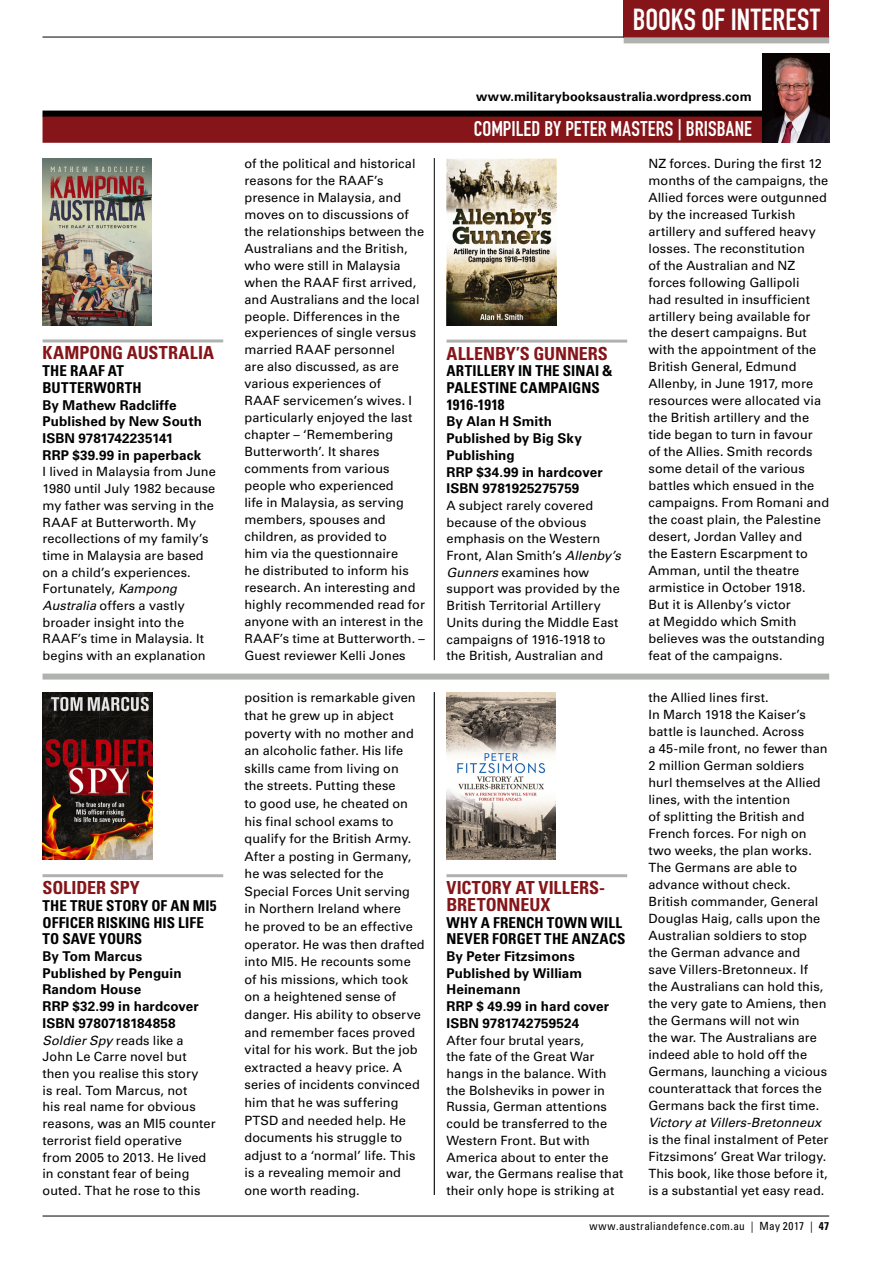
<style>
.page{position:relative;width:893px;height:1263px;background:#fff}
.page>*{position:absolute;margin:0;border:0;box-sizing:border-box;transform-origin:0 0}
.Strap{font:30px "DIN Engschrift Std";letter-spacing:.005em;color:#fff}
.Byline{font:21px "DIN Engschrift Std";letter-spacing:.01em;color:#fff}
.Book_name{font:700 condensed 18px/16.6px "Univers LT Std";color:#851519}
.Book_blurb{font:700 condensed 15px/16.6px "Univers LT Std";letter-spacing:.01em;color:#000}
.Book_details{font:700 13.5px/16.6px "Univers LT Std";letter-spacing:.005em;color:#000}
.Book_body{font:12.75px/17px "Univers LT Std";letter-spacing:.005em;color:#000}
.Book_body-2{font:700 12.75px "Univers LT Std";letter-spacing:.01em;color:#000}
.Folio{font:condensed 11.25px "Univers LT Std";letter-spacing:.03em;color:#000}
.s1{font-style:italic}
.s2{font-weight:700}
</style>
<div class="page">
<hr style="left:43px;top:339px;width:180px;height:3px;background:#b0b2b0">
<hr style="left:43px;top:874px;width:180px;height:3px;background:#b0b2b0">
<hr style="left:446px;top:340px;width:181px;height:3px;background:#b0b2b0">
<hr style="left:446px;top:874px;width:181px;height:3px;background:#b0b2b0">
<div style="left:43px;top:116px;width:786px;height:27px;background:#851519"></div>
<div style="left:43px;top:111px;width:786px;height:6px;background:#000"></div>
<img style="left:43px;top:158px;width:109px;height:167px">
<img style="left:43px;top:693px;width:110px;height:167px">
<img style="left:446px;top:158px;width:111px;height:167px">
<img style="left:446px;top:693px;width:110px;height:167px">
<hr style="left:434px;top:158px;width:1px;height:502px;background:#000">
<hr style="left:434px;top:692px;width:1px;height:503px;background:#000">
<div style="left:43px;top:673px;width:786px;height:6px;background:#b0b2b0"></div>
<hr style="left:43px;top:37px;width:786px;height:1px;background:#000">
<hr style="left:43px;top:1216px;width:786px;height:1px;background:#000">
<div style="left:624px;top:0;width:205px;height:37px;background:#851519"></div>
<div style="left:624px;top:37px;width:205px;height:6px;background:#b0b2b0"></div>
<img style="left:763px;top:53px;width:66px;height:90px">
<p class="Book_name" style="left:43px;top:345px;width:173px">KAMPONG AUSTRALIA</p>
<p class="Book_blurb" style="left:43px;top:362px;width:101px">THE RAAF AT<br>BUTTERWORTH</p>
<p class="Book_details" style="left:43px;top:397px;width:136px">By Mathew Radcliffe</p>
<p class="Book_details" style="left:43px;top:413px;width:161px">Published by New South</p>
<p class="Book_details" style="left:43px;top:430px;width:132px">ISBN 9781742235141</p>
<p class="Book_details" style="left:43px;top:447px;width:160px">RRP $39.99 in paperback</p>
<p class="Book_body" style="left:43px;top:464px;width:175px">I lived in Malaysia from June<br>1980 until July 1982 because my father was serving in the<br>RAAF at Butterworth. My recollections of my family’s time in Malaysia are based on a child’s experiences.<br>Fortunately, <span class="s1">Kampong<br>Australia</span> offers a vastly broader insight into the<br>RAAF’s time in Malaysia. It begins with an explanation</p>
<p class="Book_name" style="left:43px;top:879px;width:99px">SOLIDER SPY</p>
<p class="Book_blurb" style="left:43px;top:897px;width:175px">THE TRUE STORY OF AN MI5<br>OFFICER RISKING HIS LIFE<br>TO SAVE YOURS</p>
<p class="Book_details" style="left:43px;top:948px;width:101px">By Tom Marcus</p>
<p class="Book_details" style="left:43px;top:965px;width:141px">Published by Penguin<br>Random House</p>
<p class="Book_details" style="left:43px;top:998px;width:158px">RRP $32.99 in hardcover</p>
<p class="Book_details" style="left:43px;top:1015px;width:135px">ISBN 9780718184858</p>
<p class="Book_body" style="left:43px;top:1032px;width:175px"><span class="s1">Soldier Spy</span> reads like a<br>John Le Carre novel but then you realise this story<br>is real. Tom Marcus, not<br>his real name for obvious reasons, was an MI5 counter terrorist field operative<br>from 2005 to 2013. He lived in constant fear of being outed. That he rose to this</p>
<p class="Strap" style="left:633px;top:2px;width:189px">BOOKS OF INTEREST</p>
<p class="Book_body" style="left:244px;top:155px;width:182px">of the political and historical reasons for the RAAF’s presence in Malaysia, and moves on to discussions of the relationships between the<br>Australians and the British, who were still in Malaysia when the RAAF first arrived, and Australians and the local people. Differences in the experiences of single versus married RAAF personnel<br>are also discussed, as are various experiences of<br>RAAF servicemen’s wives. I particularly enjoyed the last chapter – ‘Remembering<br>Butterworth’. It shares comments from various people who experienced<br>life in Malaysia, as serving members, spouses and children, as provided to<br>him via the questionnaire<br>he distributed to inform his research. An interesting and highly recommended read for anyone with an interest in the<br>RAAF’s time at Butterworth. –<br>Guest reviewer Kelli Jones</p>
<p class="Book_body" style="left:244px;top:689px;width:182px;line-height:17.5px">position is remarkable given that he grew up in abject poverty with no mother and an alcoholic father. His life skills came from living on<br>the streets. Putting these<br>to good use, he cheated on his final school exams to qualify for the British Army.<br>After a posting in Germany, he was selected for the<br>Special Forces Unit serving<br>in Northern Ireland where<br>he proved to be an effective operator. He was then drafted into MI5. He recounts some of his missions, which took on a heightened sense of danger. His ability to observe and remember faces proved vital for his work. But the job extracted a heavy price. A series of incidents convinced him that he was suffering<br>PTSD and needed help. He documents his struggle to adjust to a ‘normal’ life. This is a revealing memoir and one worth reading.</p>
<p class="Book_body-2" style="left:476px;top:89px;width:277px">www.militarybooksaustralia.wordpress.com</p>
<p class="Byline" style="left:474px;top:117px;width:279px">COMPILED BY PETER MASTERS | BRISBANE</p>
<p class="Book_name" style="left:446px;top:345px;width:163px">ALLENBY’S GUNNERS</p>
<p class="Book_blurb" style="left:446px;top:363px;width:167px">ARTILLERY IN THE SINAI &amp;<br>PALESTINE CAMPAIGNS<br>1916-1918</p>
<p class="Book_details" style="left:446px;top:413px;width:107px">By Alan H Smith</p>
<p class="Book_details" style="left:446px;top:430px;width:137px">Published by Big Sky<br>Publishing</p>
<p class="Book_details" style="left:446px;top:463px;width:158px">RRP $34.99 in hardcover</p>
<p class="Book_details" style="left:446px;top:480px;width:134px">ISBN 9781925275759</p>
<p class="Book_body" style="left:446px;top:497px;width:176px">A subject rarely covered because of the obvious emphasis on the Western<br>Front, Alan Smith’s <span class="s1">Allenby’s<br>Gunners</span> examines how support was provided by the<br>British Territorial Artillery<br>Units during the Middle East campaigns of 1916-1918 to the British, Australian and</p>
<p class="Book_body" style="left:648px;top:155px;width:182px">NZ forces. During the first 12 months of the campaigns, the<br>Allied forces were outgunned by the increased Turkish artillery and suffered heavy losses. The reconstitution<br>of the Australian and NZ forces following Gallipoli<br>had resulted in insufficient artillery being available for the desert campaigns. But with the appointment of the<br>British General, Edmund<br>Allenby, in June 1917, more resources were allocated via the British artillery and the tide began to turn in favour<br>of the Allies. Smith records some detail of the various battles which ensued in the campaigns. From Romani and the coast plain, the Palestine desert, Jordan Valley and<br>the Eastern Escarpment to<br>Amman, until the theatre armistice in October 1918.<br>But it is Allenby’s victor<br>at Megiddo which Smith believes was the outstanding feat of the campaigns.</p>
<p class="Book_body" style="left:648px;top:689px;width:181px">the Allied lines first.<br>In March 1918 the Kaiser’s battle is launched. Across<br>a 45-mile front, no fewer than<br>2 million German soldiers hurl themselves at the Allied lines, with the intention<br>of splitting the British and<br>French forces. For nigh on two weeks, the plan works.<br>The Germans are able to advance without check.<br>British commander, General<br>Douglas Haig, calls upon the<br>Australian soldiers to stop the German advance and save Villers-Bretonneux. If the Australians can hold this, the very gate to Amiens, then the Germans will not win<br>the war. The Australians are indeed able to hold off the<br>Germans, launching a vicious counterattack that forces the<br>Germans back the first time.<br><span class="s1">Victory at Villers-Bretonneux </span>is the final instalment of Peter<br>Fitzsimons’ Great War trilogy.<br>This book, like those before it, is a substantial yet easy read.</p>
<p class="Folio" style="left:590px;top:1219px;width:241px">www.australiandefence.com.au | May 2017 | <span class="s2">47</span></p>
<p class="Book_name" style="left:446px;top:879px;width:160px">VICTORY AT VILLERS-<br>BRETONNEUX</p>
<p class="Book_blurb" style="left:446px;top:914px;width:181px">WHY A FRENCH TOWN WILL<br>NEVER FORGET THE ANZACS</p>
<p class="Book_details" style="left:446px;top:948px;width:130px">By Peter Fitzsimons</p>
<p class="Book_details" style="left:446px;top:965px;width:137px">Published by William<br>Heinemann</p>
<p class="Book_details" style="left:446px;top:998px;width:164px">RRP $ 49.99 in hard cover</p>
<p class="Book_details" style="left:446px;top:1015px;width:134px">ISBN 9781742759524</p>
<p class="Book_body" style="left:446px;top:1032px;width:179px">After four brutal years,<br>the fate of the Great War hangs in the balance. With the Bolsheviks in power in<br>Russia, German attentions could be transferred to the<br>Western Front. But with<br>America about to enter the war, the Germans realise that their only hope is striking at</p>
</div>
